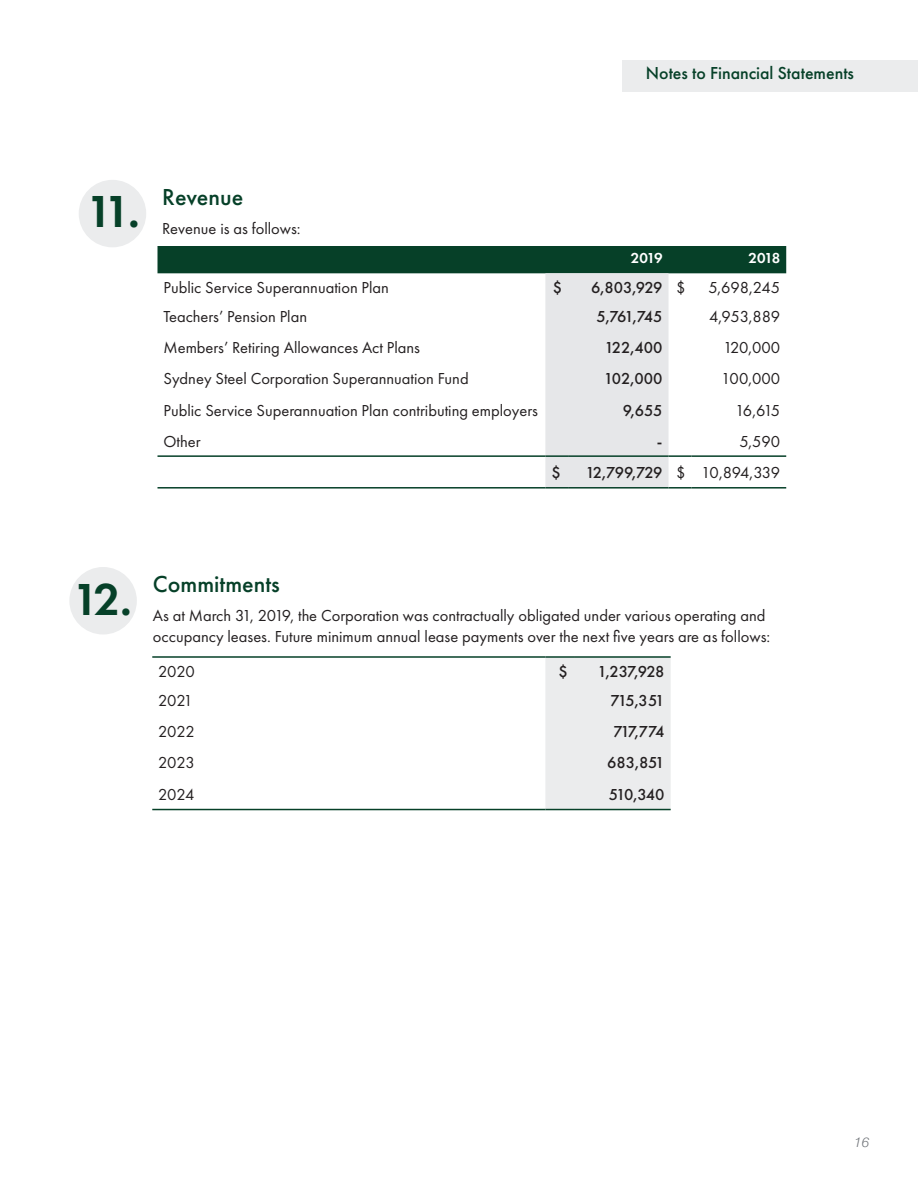
<style>
.page{position:relative;width:918px;height:1188px;background:#fff}
.page>*{position:absolute;margin:0;border:0;box-sizing:border-box;transform-origin:0 0}
.t1{font:600 46.5px "Futura PT";color:#064028}
.Fin_State_-_Main_tit{font:500 24px "Futura PT";color:#064028}
.t2{font:500 18px "Futura PT";color:#064028}
.table_label_for{font:16.5px/21px "Futura PT";color:#231f20}
.table_label_for-2{font:500 16.5px "Futura PT";letter-spacing:-.035em;color:#231f20}
.t3{font:600 15px "Futura PT";letter-spacing:-.07em;color:#fff}
.t4{font:italic 300 13.5px "Helvetica Neue";color:#6e7277}
</style>
<div class="page">
<div style="left:79px;top:180px;width:67px;height:67px;background:#ebeced;border-radius:50%"></div>
<svg style="left:158px;top:246px;width:628px;height:241px"></svg>
<hr style="left:158px;top:455px;width:387px;height:2px;background:#064028">
<hr style="left:545px;top:455px;width:23px;height:2px;background:#064028">
<hr style="left:568px;top:455px;width:101px;height:2px;background:#064028">
<hr style="left:669px;top:455px;width:22px;height:2px;background:#064028">
<hr style="left:691px;top:455px;width:95px;height:2px;background:#064028">
<hr style="left:158px;top:487px;width:387px;height:2px;background:#064028">
<hr style="left:545px;top:487px;width:23px;height:2px;background:#064028">
<hr style="left:568px;top:487px;width:101px;height:2px;background:#064028">
<hr style="left:669px;top:487px;width:22px;height:2px;background:#064028">
<hr style="left:691px;top:487px;width:95px;height:2px;background:#064028">
<div style="left:69px;top:567px;width:68px;height:67px;background:#ebeced;border-radius:50%"></div>
<hr style="left:152px;top:809px;width:393px;height:1px;background:#064028">
<div style="left:545px;top:658px;width:126px;height:152px;background:#ebeced"></div>
<hr style="left:574px;top:809px;width:97px;height:1px;background:#064028">
<hr style="left:152px;top:656px;width:393px;height:2px;background:#064028">
<hr style="left:545px;top:656px;width:29px;height:2px;background:#064028">
<hr style="left:574px;top:656px;width:97px;height:2px;background:#064028">
<div style="left:622px;top:60px;width:296px;height:32px;background:#ebeced"></div>
<p class="t1" style="left:87px;top:183px;width:55px">11.</p>
<p class="Fin_State_-_Main_tit" style="left:162px;top:183px;width:82px">Revenue</p>
<p class="table_label_for" style="left:162px;top:217px;width:140px">Revenue is as follows:</p>
<p class="t2" style="left:646px;top:62px;width:210px">Notes to Financial Statements</p>
<p class="t3" style="left:631px;top:249px;width:33px">2019</p>
<p class="t3" style="left:749px;top:249px;width:33px">2018</p>
<p class="table_label_for" style="left:164px;top:277px;width:227px">Public Service Superannuation Plan</p>
<p class="table_label_for-2" style="left:553px;top:278px;width:11px">$</p>
<p class="table_label_for-2" style="left:591px;top:278px;width:73px">6,803,929</p>
<p class="table_label_for" style="left:676px;top:277px;width:11px">$</p>
<p class="table_label_for" style="left:708px;top:277px;width:73px">5,698,245</p>
<p class="table_label_for" style="left:163px;top:306px;width:145px">Teachers’ Pension Plan</p>
<p class="table_label_for-2" style="left:596px;top:307px;width:68px">5,761,745</p>
<p class="table_label_for" style="left:709px;top:306px;width:73px">4,953,889</p>
<p class="table_label_for" style="left:164px;top:337px;width:258px">Members’ Retiring Allowances Act Plans</p>
<p class="table_label_for-2" style="left:604px;top:338px;width:60px">122,400</p>
<p class="table_label_for" style="left:723px;top:337px;width:59px">120,000</p>
<p class="table_label_for" style="left:164px;top:368px;width:307px">Sydney Steel Corporation Superannuation Fund</p>
<p class="table_label_for-2" style="left:604px;top:369px;width:60px">102,000</p>
<p class="table_label_for" style="left:721px;top:368px;width:60px">100,000</p>
<p class="table_label_for" style="left:164px;top:400px;width:376px">Public Service Superannuation Plan contributing employers</p>
<p class="table_label_for-2" style="left:623px;top:400px;width:41px">9,655</p>
<p class="table_label_for" style="left:735px;top:400px;width:47px">16,615</p>
<p class="table_label_for" style="left:164px;top:431px;width:39px">Other</p>
<p class="table_label_for-2" style="left:657px;top:431px;width:7px">-</p>
<p class="table_label_for" style="left:739px;top:431px;width:42px">5,590</p>
<p class="table_label_for-2" style="left:551px;top:463px;width:11px">$</p>
<p class="table_label_for-2" style="left:586px;top:463px;width:79px">12,799,729</p>
<p class="table_label_for" style="left:676px;top:462px;width:11px">$</p>
<p class="table_label_for" style="left:701px;top:462px;width:80px">10,894,339</p>
<p class="t1" style="left:73px;top:570px;width:61px">12.</p>
<p class="Fin_State_-_Main_tit" style="left:153px;top:570px;width:128px">Commitments</p>
<p class="table_label_for" style="left:153px;top:605px;width:619px">As at March 31, 2019, the Corporation was contractually obligated under various operating and occupancy leases. Future minimum annual lease payments over the next five years are as follows:</p>
<p class="table_label_for" style="left:158px;top:661px;width:38px">2020</p>
<p class="table_label_for-2" style="left:559px;top:661px;width:11px">$</p>
<p class="table_label_for-2" style="left:598px;top:661px;width:69px">1,237,928</p>
<p class="table_label_for" style="left:158px;top:690px;width:36px">2021</p>
<p class="table_label_for-2" style="left:611px;top:690px;width:56px">715,351</p>
<p class="table_label_for" style="left:158px;top:721px;width:38px">2022</p>
<p class="table_label_for-2" style="left:613px;top:721px;width:53px">717,774</p>
<p class="table_label_for" style="left:158px;top:752px;width:38px">2023</p>
<p class="table_label_for-2" style="left:607px;top:753px;width:59px">683,851</p>
<p class="table_label_for" style="left:158px;top:784px;width:38px">2024</p>
<p class="table_label_for-2" style="left:609px;top:785px;width:57px">510,340</p>
<p class="t4" style="left:854px;top:1131px;width:17px">16</p>
</div>
